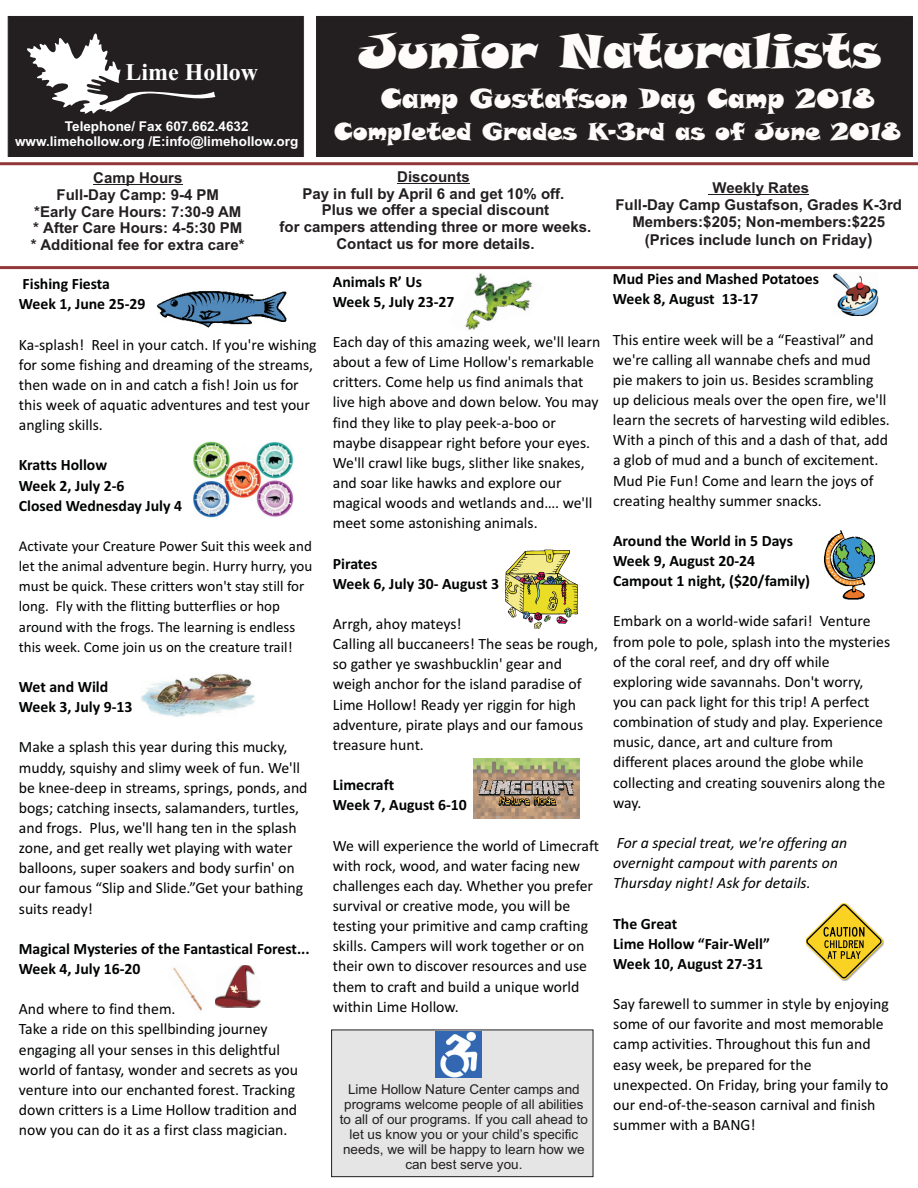
<style>
.page{position:relative;width:918px;height:1188px;background:#fff}
.page>*{position:absolute;margin:0;border:0;box-sizing:border-box;transform-origin:0 0}
.t1{font:48px "Snap ITC";color:#fefcfa}
.t2{font:italic 700 32.55px "Courier New";color:#fff;scale:1.29 1}
.t3{font:27px "Snap ITC";color:#fefcfa}
.t4{font:24px "Snap ITC";color:#fefcfa}
.t5{font:700 24px "Times New Roman";color:#fff}
.t6{font:15.75px/20.1px "Calibri";color:#010202}
.t7{font:700 15.75px/20.1px "Calibri";color:#010202}
.t8{font:italic 15.75px/20.1px "Calibri";color:#010202}
.t9{font:700 15px/16.8px "Arial";color:#231f20;text-align:center}
.t10{font:15px/20.1px "Calibri";color:#010202}
.t11{font:13.5px/15.1px "Arial";color:#231f20;text-align:center}
.t12{font:700 13.5px/15.1px "Arial";color:#fff;text-align:center}
.s1{font-size:16.5px}
</style>
<div class="page">
<div style="left:331px;top:1030px;width:262px;height:147px;background:#e5e5e5"></div>
<svg style="left:0;top:162px;width:918px;height:108px"></svg>
<img style="left:806px;top:903px;width:78px;height:78px">
<img style="left:506px;top:549px;width:72px;height:80px">
<hr style="left:397px;top:183px;width:73px;height:1px;background:#231f20">
<div style="left:8px;top:16px;width:905px;height:141px;background:#231f20"></div>
<hr style="left:93px;top:185px;width:89px;height:1px;background:#231f20">
<hr style="left:708px;top:194px;width:101px;height:1px;background:#231f20">
<img style="left:834px;top:273px;width:44px;height:42px">
<img style="left:465px;top:273px;width:68px;height:57px">
<img style="left:141px;top:674px;width:114px;height:43px">
<img style="left:157px;top:291px;width:130px;height:37px">
<img style="left:824px;top:531px;width:51px;height:69px">
<img style="left:474px;top:759px;width:106px;height:60px">
<img style="left:479px;top:779px;width:96px;height:28px">
<img style="left:215px;top:965px;width:46px;height:43px">
<svg style="left:230px;top:985px;width:16px;height:8px"></svg>
<img style="left:173px;top:967px;width:29px;height:44px">
<svg style="left:27px;top:34px;width:188px;height:81px"></svg>
<svg style="left:304px;top:16px;width:12px;height:141px"></svg>
<img style="left:193px;top:441px;width:101px;height:77px">
<img style="left:436px;top:1032px;width:45px;height:45px">
<h3 class="t5" style="left:126px;top:64px;width:134px">Lime Hollow</h3>
<p class="t12" style="left:15px;top:120px;width:285px">Telephone/ Fax 607.662.4632 www.limehollow.org /E:info@limehollow.org</p>
<h1 class="t1" style="left:358px;top:31px;width:524px">Junior Naturalists</h1>
<h3 class="t3" style="left:381px;top:88px;width:496px">Camp Gustafson Day Camp 2018</h3>
<h3 class="t4" style="left:334px;top:122px;width:568px">Completed Grades K-3rd as of June 2018</h3>
<h2 class="t2" style="left:441px;top:42px;width:315px">SUMMER ADVENTURE</h2>
<p class="t9" style="left:280px;top:169px;width:313px">Discounts<br>Pay in full by April 6 and get 10% off.<br>Plus we offer a special discount<br>for campers attending three or more weeks.<br>Contact us for more details.</p>
<p class="t9" style="left:31px;top:171px;width:215px">Camp Hours<br>Full-Day Camp: 9-4 PM<br>*Early Care Hours: 7:30-9 AM * After Care Hours: 4-5:30 PM * Additional fee for extra care*</p>
<p class="t9" style="left:615px;top:181px;width:288px">Weekly Rates<br>Full-Day Camp Gustafson, Grades K-3rd<br>Members:$205; Non-members:$225</p>
<p class="t9" style="left:645px;top:232px;width:230px">(Prices include lunch on Friday<span class="s1">)</span></p>
<p class="t7" style="left:19px;top:275px;width:128px">Fishing Fiesta<br>Week 1, June 25-29</p>
<p class="t6" style="left:19px;top:336px;width:299px">Ka-splash! Reel in your catch. If you're wishing for some fishing and dreaming of the streams, then wade on in and catch a fish! Join us for this week of aquatic adventures and test your angling skills.</p>
<p class="t7" style="left:19px;top:456px;width:165px">Kratts Hollow<br>Week 2, July 2-6<br>Closed Wednesday July 4</p>
<p class="t10" style="left:19px;top:537px;width:295px">Activate your Creature Power Suit this week and let the animal adventure begin. Hurry hurry, you must be quick. These critters won't stay still for long. Fly with the flitting butterflies or hop around with the frogs. The learning is endless this week. Come join us on the creature trail!</p>
<p class="t7" style="left:19px;top:678px;width:115px">Wet and Wild<br>Week 3, July 9-13</p>
<p class="t6" style="left:19px;top:738px;width:290px">Make a splash this year during this mucky, muddy, squishy and slimy week of fun. We'll be knee-deep in streams, springs, ponds, and bogs; catching insects, salamanders, turtles, and frogs. Plus, we'll hang ten in the splash zone, and get really wet playing with water balloons, super soakers and body surfin' on our famous “Slip and Slide.”Get your bathing suits ready!</p>
<p class="t7" style="left:19px;top:940px;width:292px">Magical Mysteries of the Fantastical Forest...<br>Week 4, July 16-20</p>
<p class="t6" style="left:19px;top:1000px;width:281px">And where to find them.<br>Take a ride on this spellbinding journey engaging all your senses in this delightful world of fantasy, wonder and secrets as you venture into our enchanted forest. Tracking down critters is a Lime Hollow tradition and now you can do it as a first class magician.</p>
<p class="t7" style="left:333px;top:273px;width:123px">Animals R’ Us<br>Week 5, July 23-27</p>
<p class="t6" style="left:333px;top:333px;width:269px">Each day of this amazing week, we'll learn about a few of Lime Hollow's remarkable critters. Come help us find animals that live high above and down below. You may find they like to play peek-a-boo or maybe disappear right before your eyes.<br>We'll crawl like bugs, slither like snakes, and soar like hawks and explore our magical woods and wetlands and…. we'll meet some astonishing animals.</p>
<p class="t7" style="left:333px;top:555px;width:168px">Pirates<br>Week 6, July 30- August 3</p>
<p class="t6" style="left:333px;top:615px;width:267px">Arrgh, ahoy mateys!<br>Calling all buccaneers! The seas be rough, so gather ye swashbucklin' gear and weigh anchor for the island paradise of<br>Lime Hollow! Ready yer riggin for high adventure, pirate plays and our famous treasure hunt.</p>
<p class="t7" style="left:333px;top:776px;width:136px">Limecraft<br>Week 7, August 6-10</p>
<p class="t6" style="left:333px;top:837px;width:268px">We will experience the world of Limecraft with rock, wood, and water facing new challenges each day. Whether you prefer survival or creative mode, you will be testing your primitive and camp crafting skills. Campers will work together or on their own to discover resources and use them to craft and build a unique world within Lime Hollow.</p>
<p class="t11" style="left:340px;top:1083px;width:250px">Lime Hollow Nature Center camps and programs welcome people of all abilities to all of our programs. If you call ahead to let us know you or your child’s specific needs, we will be happy to learn how we can best serve you.</p>
<p class="t7" style="left:613px;top:270px;width:208px">Mud Pies and Mashed Potatoes<br>Week 8, August 13-17</p>
<p class="t6" style="left:613px;top:331px;width:278px">This entire week will be a “Feastival” and we're calling all wannabe chefs and mud pie makers to join us. Besides scrambling up delicious meals over the open fire, we'll learn the secrets of harvesting wild edibles.<br>With a pinch of this and a dash of that, add a glob of mud and a bunch of excitement.<br>Mud Pie Fun! Come and learn the joys of creating healthy summer snacks.</p>
<p class="t7" style="left:613px;top:532px;width:199px">Around the World in 5 Days<br>Week 9, August 20-24<br>Campout 1 night, ($20/family)</p>
<p class="t6" style="left:613px;top:613px;width:279px">Embark on a world-wide safari! Venture from pole to pole, splash into the mysteries of the coral reef, and dry off while exploring wide savannahs. Don't worry, you can pack light for this trip! A perfect combination of study and play. Experience music, dance, art and culture from different places around the globe while collecting and creating souvenirs along the way.</p>
<p class="t8" style="left:613px;top:834px;width:236px">For a special treat, we're offering an overnight campout with parents on<br>Thursday night! Ask for details.</p>
<p class="t7" style="left:613px;top:915px;width:158px">The Great<br>Lime Hollow “Fair-Well”<br>Week 10, August 27-31</p>
<p class="t6" style="left:613px;top:995px;width:277px">Say farewell to summer in style by enjoying some of our favorite and most memorable camp activities. Throughout this fun and easy week, be prepared for the unexpected. On Friday, bring your family to our end-of-the-season carnival and finish summer with a BANG!</p>
</div>
